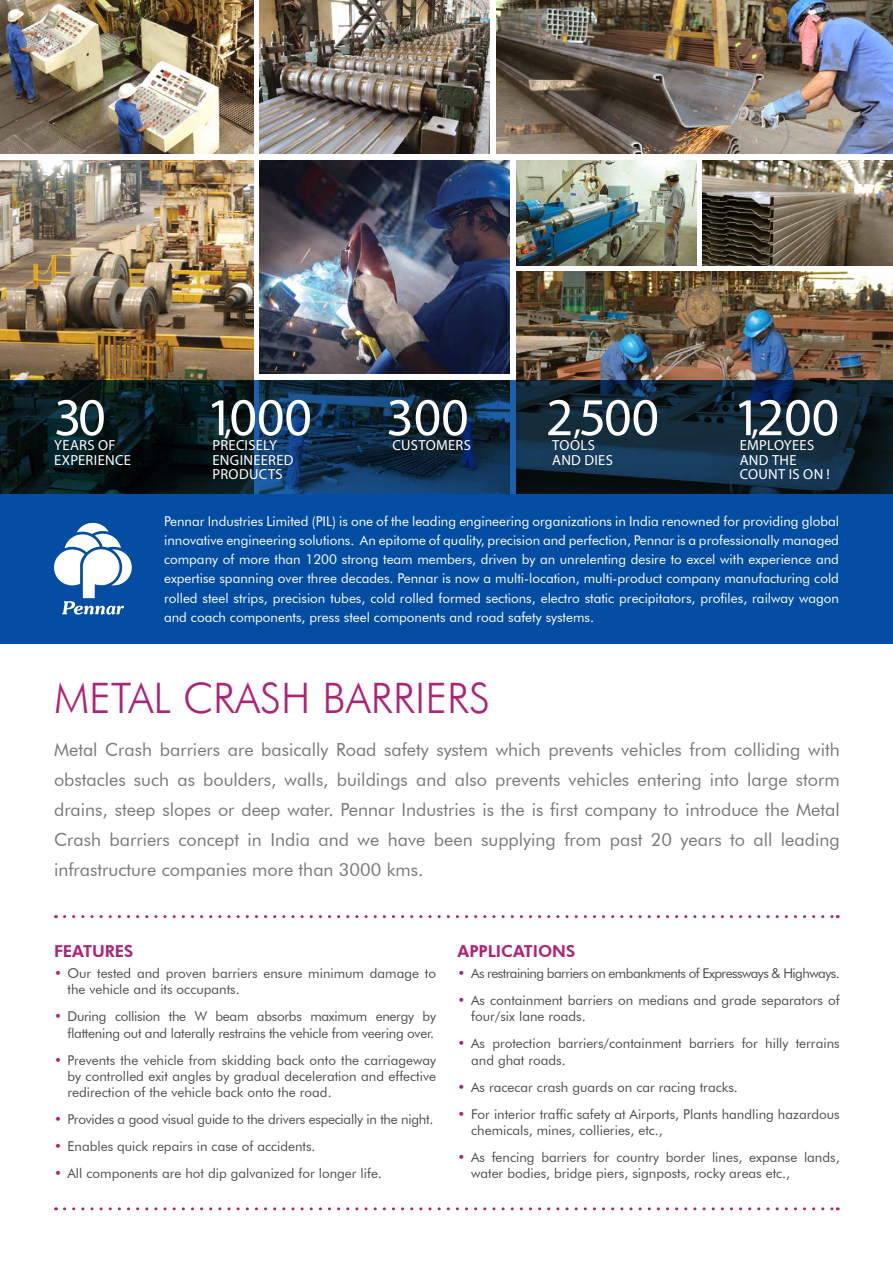
<style>
.page{position:relative;width:893px;height:1263px;background:#fff}
.page>*{position:absolute;margin:0;border:0;box-sizing:border-box;transform-origin:0 0}
.t1{font:53.55px "Myriad Pro";color:#fff}
.t2{font:300 42px "Futura BT";color:#ae2375}
.t3{font:18px/30px "Futura BT";color:#77787b;text-align:justify}
.t4{font:800 16.5px "Futura BT";color:#ae2375}
.t5{font:14.55px/14.2px "Myriad Pro";letter-spacing:.02em;color:#fff}
.t6{font:13.5px/16.2px "Futura BT";color:#4d4d4f}
.t7{font:13.5px/19.2px "Futura BT";color:#fff;text-align:justify}
.t8{font:13.5px/16.2px "Futura BT";letter-spacing:-.02em;color:#4d4d4f;text-align:right}
.t9{font:13.5px "Futura BT";letter-spacing:-.04em;color:#4d4d4f}
.s1{font-size:37.35px}
.s2{color:#ae2375}
</style>
<div class="page">
<svg style="left:64px;top:915px;width:774px;height:3px"></svg>
<svg style="left:64px;top:1207px;width:774px;height:3px"></svg>
<img style="left:0;top:160px;width:253px;height:220px">
<img style="left:516px;top:272px;width:377px;height:108px">
<svg style="left:0;top:380px;width:893px;height:114px;background:#0d2536"></svg>
<img style="left:496px;top:0;width:397px;height:154px">
<img style="left:260px;top:0;width:230px;height:154px">
<img style="left:703px;top:160px;width:190px;height:105px">
<img style="left:0;top:0;width:253px;height:154px">
<img style="left:260px;top:160px;width:250px;height:214px">
<img style="left:516px;top:160px;width:180px;height:105px">
<div style="left:0;top:494px;width:893px;height:150px;background:#034ea2"></div>
<svg style="left:54px;top:523px;width:78px;height:92px"></svg>
<h1 class="t1" style="left:54px;top:384px;width:53px">30</h1>
<p class="t5" style="left:54px;top:438px;width:78px">YEARS OF<br>EXPERIENCE</p>
<h1 class="t1" style="left:206px;top:384px;width:107px">1<span class="s1">,</span>000</h1>
<p class="t5" style="left:213px;top:438px;width:83px">PRECISELY<br>ENGINEERED<br>PRODUCTS</p>
<h1 class="t1" style="left:386px;top:384px;width:84px">300</h1>
<p class="t5" style="left:393px;top:438px;width:80px">CUSTOMERS</p>
<h1 class="t1" style="left:546px;top:384px;width:115px">2<span class="s1">,</span>500</h1>
<p class="t5" style="left:552px;top:438px;width:62px">TOOLS<br>AND DIES</p>
<h1 class="t1" style="left:733px;top:384px;width:107px">1<span class="s1">,</span>200</h1>
<p class="t5" style="left:740px;top:438px;width:92px">EMPLOYEES<br>AND THE<br>COUNT IS ON !</p>
<p class="t7" style="left:164px;top:511px;width:676px">Pennar Industries Limited (PIL) is one of the leading engineering organizations in India renowned for providing global innovative engineering solutions. An epitome of quality, precision and perfection, Pennar is a professionally managed company of more than 1200 strong team members, driven by an unrelenting desire to excel with experience and expertise spanning over three decades. Pennar is now a multi-location, multi-product company manufacturing cold rolled steel strips, precision tubes, cold rolled formed sections, electro static precipitators, profiles, railway wagon and coach components, press steel components and road safety systems.</p>
<h2 class="t2" style="left:54px;top:672px;width:438px">METAL CRASH BARRIERS</h2>
<p class="t3" style="left:54px;top:735px;width:787px">Metal Crash barriers are basically Road safety system which prevents vehicles from colliding with obstacles such as boulders, walls, buildings and also prevents vehicles entering into large storm drains, steep slopes or deep water. Pennar Industries is the is first company to introduce the Metal Crash barriers concept in India and we have been supplying from past 20 years to all leading infrastructure companies more than 3000 kms.</p>
<p class="t4" style="left:54px;top:941px;width:81px">FEATURES</p>
<p class="t6" style="left:68px;top:965px;width:370px;text-indent:-14px"><span class="s2">•</span> Our tested and proven barriers ensure minimum damage to the vehicle and its occupants.</p>
<p class="t8" style="left:54px;top:1008px;width:383px"><span class="s2">•</span> During collision the W beam absorbs maximum energy by flattening out and laterally restrains the vehicle from veering over.</p>
<p class="t6" style="left:68px;top:1052px;width:370px;text-align:justify;text-indent:-14px"><span class="s2">•</span> Prevents the vehicle from skidding back onto the carriageway by controlled exit angles by gradual deceleration and effective redirection of the vehicle back onto the road.</p>
<p class="t8" style="left:54px;top:1111px;width:381px"><span class="s2">•</span> Provides a good visual guide to the drivers especially in the night.</p>
<p class="t6" style="left:54px;top:1138px;width:263px"><span class="s2">•</span> Enables quick repairs in case of accidents.</p>
<p class="t6" style="left:54px;top:1165px;width:329px"><span class="s2">•</span> All components are hot dip galvanized for longer life.</p>
<p class="t4" style="left:458px;top:941px;width:119px">APPLICATIONS</p>
<p class="t9" style="left:458px;top:965px;width:384px"><span class="s2">•</span> As restraining barriers on embankments of Expressways &amp; Highways.</p>
<p class="t6" style="left:471px;top:992px;width:370px;text-indent:-13px"><span class="s2">•</span> As containment barriers on medians and grade separators of four/six lane roads.</p>
<p class="t6" style="left:471px;top:1035px;width:370px;text-indent:-13px"><span class="s2">•</span> As protection barriers/containment barriers for hilly terrains and ghat roads.</p>
<p class="t6" style="left:458px;top:1079px;width:282px"><span class="s2">•</span> As racecar crash guards on car racing tracks.</p>
<p class="t6" style="left:471px;top:1106px;width:370px;text-indent:-14px"><span class="s2">•</span> For interior traffic safety at Airports, Plants handling hazardous chemicals, mines, collieries, etc.,</p>
<p class="t6" style="left:471px;top:1149px;width:370px;text-indent:-14px"><span class="s2">•</span> As fencing barriers for country border lines, expanse lands, water bodies, bridge piers, signposts, rocky areas etc.,</p>
</div>
